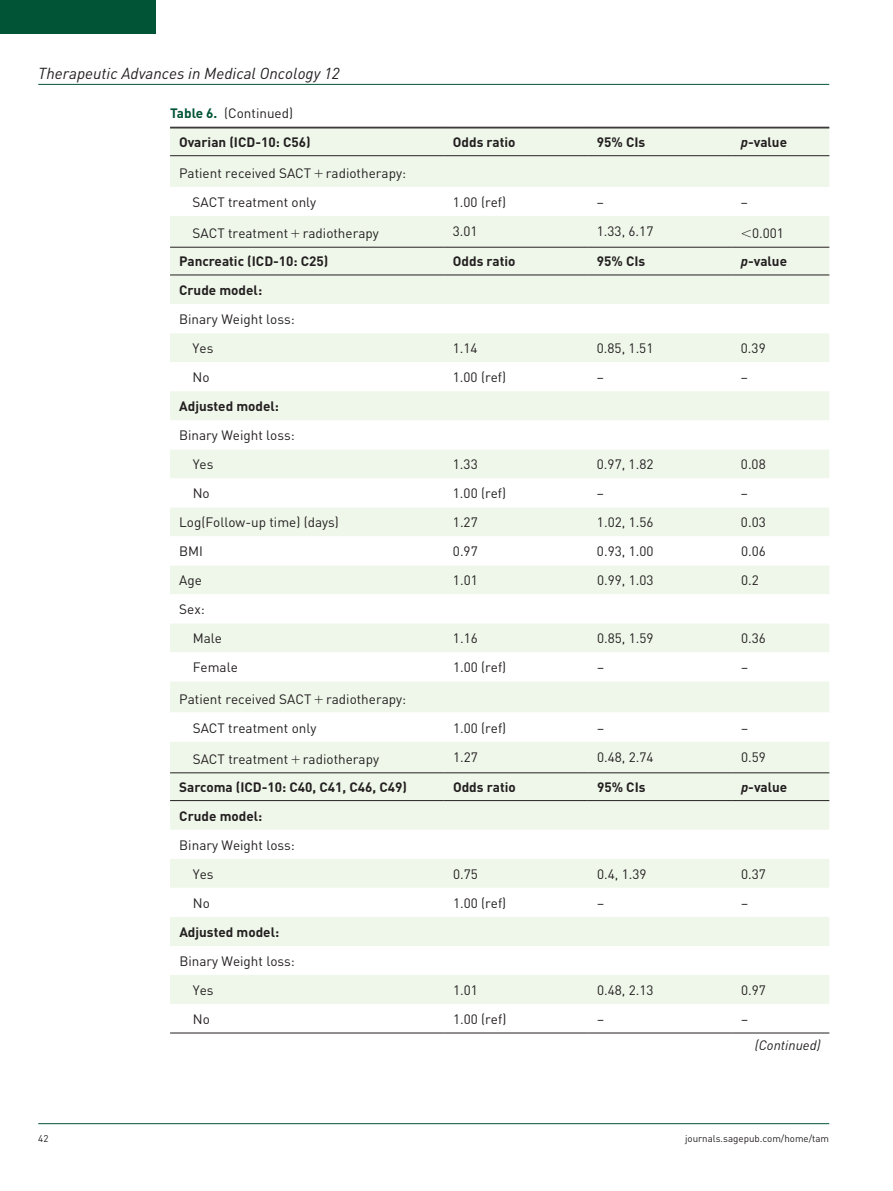
<style>
.page{position:relative;width:893px;height:1191px;background:#fff}
.page>*{position:absolute;margin:0;border:0;box-sizing:border-box;transform-origin:0 0}
.t1{font:italic 15.75px "DIN";color:#231f20}
.t2{font:13.5px/29px "DIN";color:#231f20}
.t3{font:700 13.5px "DIN";color:#231f20}
.t4{font:italic 13.5px "DIN";color:#231f20}
.t5{font:9.75px "DIN";color:#231f20}
.s1{font-weight:700;color:#015436}
.s2{font-style:italic}
</style>
<div class="page">
<hr style="left:38px;top:84px;width:791px;height:1px;background:#015436">
<hr style="left:38px;top:1123px;width:791px;height:1px;background:#015436">
<div style="left:0;top:0;width:155px;height:34px;background:#015436"></div>
<div style="left:170px;top:129px;width:659px;height:58px;background:#eff7ea"></div>
<svg style="left:170px;top:216px;width:659px;height:788px;fill:#eff7ea"></svg>
<hr style="left:170px;top:128px;width:274px;height:1px;background:#231f20">
<hr style="left:444px;top:128px;width:144px;height:1px;background:#231f20">
<hr style="left:588px;top:128px;width:144px;height:1px;background:#231f20">
<hr style="left:732px;top:128px;width:97px;height:1px;background:#231f20">
<hr style="left:170px;top:155px;width:274px;height:1px;background:#231f20">
<hr style="left:444px;top:155px;width:144px;height:1px;background:#231f20">
<hr style="left:588px;top:155px;width:144px;height:1px;background:#231f20">
<hr style="left:732px;top:155px;width:97px;height:1px;background:#231f20">
<hr style="left:170px;top:247px;width:274px;height:1px;background:#231f20">
<hr style="left:444px;top:247px;width:144px;height:1px;background:#231f20">
<hr style="left:588px;top:247px;width:144px;height:1px;background:#231f20">
<hr style="left:732px;top:247px;width:97px;height:1px;background:#231f20">
<hr style="left:170px;top:274px;width:274px;height:1px;background:#231f20">
<hr style="left:444px;top:274px;width:144px;height:1px;background:#231f20">
<hr style="left:588px;top:274px;width:144px;height:1px;background:#231f20">
<hr style="left:732px;top:274px;width:97px;height:1px;background:#231f20">
<hr style="left:170px;top:772px;width:274px;height:1px;background:#231f20">
<hr style="left:444px;top:772px;width:144px;height:1px;background:#231f20">
<hr style="left:588px;top:772px;width:144px;height:1px;background:#231f20">
<hr style="left:732px;top:772px;width:97px;height:1px;background:#231f20">
<hr style="left:170px;top:800px;width:274px;height:1px;background:#231f20">
<hr style="left:444px;top:800px;width:144px;height:1px;background:#231f20">
<hr style="left:588px;top:800px;width:144px;height:1px;background:#231f20">
<hr style="left:732px;top:800px;width:97px;height:1px;background:#231f20">
<hr style="left:170px;top:1032px;width:274px;height:1px;background:#231f20">
<hr style="left:444px;top:1032px;width:144px;height:1px;background:#231f20">
<hr style="left:588px;top:1032px;width:144px;height:1px;background:#231f20">
<hr style="left:732px;top:1032px;width:97px;height:1px;background:#231f20">
<hr style="left:170px;top:127px;width:659px;height:1px;background:#231f20">
<svg style="left:315px;top:170px;width:8px;height:8px"></svg>
<svg style="left:291px;top:230px;width:8px;height:8px"></svg>
<svg style="left:742px;top:230px;width:9px;height:8px"></svg>
<svg style="left:315px;top:695px;width:8px;height:8px"></svg>
<svg style="left:292px;top:755px;width:8px;height:8px"></svg>
<p class="t1" style="left:38px;top:63px;width:303px">Therapeutic Advances in Medical Oncology 12</p>
<p class="t2" style="left:170px;top:98px;width:125px"><span class="s1">Table 6.</span> (Continued)</p>
<p class="t3" style="left:179px;top:133px;width:133px">Ovarian (ICD-10: C56)</p>
<p class="t3" style="left:453px;top:133px;width:64px">Odds ratio</p>
<p class="t3" style="left:597px;top:133px;width:50px">95% CIs</p>
<p class="t3" style="left:741px;top:133px;width:48px"><span class="s2">p</span>-value</p>
<p class="t2" style="left:193px;top:158px;width:215px;text-indent:-14px">Patient received SACT radiotherapy:<br>SACT treatment only</p>
<p class="t2" style="left:453px;top:187px;width:55px">1.00 (ref)</p>
<p class="t2" style="left:597px;top:187px;width:9px">−</p>
<p class="t2" style="left:741px;top:187px;width:9px">−</p>
<p class="t2" style="left:193px;top:219px;width:188px">SACT treatment radiotherapy</p>
<p class="t2" style="left:453px;top:216px;width:26px">3.01</p>
<p class="t2" style="left:597px;top:216px;width:58px">1.33, 6.17</p>
<p class="t2" style="left:752px;top:219px;width:33px">0.001</p>
<p class="t3" style="left:179px;top:252px;width:151px">Pancreatic (ICD-10: C25)</p>
<p class="t3" style="left:453px;top:252px;width:64px">Odds ratio</p>
<p class="t3" style="left:597px;top:252px;width:50px">95% CIs</p>
<p class="t3" style="left:741px;top:252px;width:48px"><span class="s2">p</span>-value</p>
<p class="t3" style="left:179px;top:281px;width:85px">Crude model:</p>
<p class="t2" style="left:193px;top:304px;width:104px;text-indent:-14px">Binary Weight loss:<br>Yes</p>
<p class="t2" style="left:453px;top:333px;width:26px">1.14</p>
<p class="t2" style="left:597px;top:333px;width:58px">0.85, 1.51</p>
<p class="t2" style="left:741px;top:333px;width:26px">0.39</p>
<p class="t2" style="left:193px;top:362px;width:19px">No</p>
<p class="t2" style="left:453px;top:362px;width:55px">1.00 (ref)</p>
<p class="t2" style="left:597px;top:362px;width:9px">−</p>
<p class="t2" style="left:741px;top:362px;width:9px">−</p>
<p class="t3" style="left:179px;top:398px;width:101px">Adjusted model:</p>
<p class="t2" style="left:193px;top:421px;width:104px;text-indent:-14px">Binary Weight loss:<br>Yes</p>
<p class="t2" style="left:453px;top:450px;width:26px">1.33</p>
<p class="t2" style="left:597px;top:450px;width:58px">0.97, 1.82</p>
<p class="t2" style="left:741px;top:450px;width:26px">0.08</p>
<p class="t2" style="left:193px;top:479px;width:19px">No</p>
<p class="t2" style="left:453px;top:479px;width:55px">1.00 (ref)</p>
<p class="t2" style="left:597px;top:479px;width:9px">−</p>
<p class="t2" style="left:741px;top:479px;width:9px">−</p>
<p class="t2" style="left:179px;top:508px;width:161px">Log(Follow-up time) (days)</p>
<p class="t2" style="left:453px;top:508px;width:26px">1.27</p>
<p class="t2" style="left:597px;top:508px;width:58px">1.02, 1.56</p>
<p class="t2" style="left:741px;top:508px;width:26px">0.03</p>
<p class="t2" style="left:179px;top:537px;width:25px">BMI</p>
<p class="t2" style="left:453px;top:537px;width:26px">0.97</p>
<p class="t2" style="left:597px;top:537px;width:58px">0.93, 1.00</p>
<p class="t2" style="left:741px;top:537px;width:26px">0.06</p>
<p class="t2" style="left:179px;top:566px;width:24px">Age</p>
<p class="t2" style="left:453px;top:566px;width:26px">1.01</p>
<p class="t2" style="left:597px;top:566px;width:58px">0.99, 1.03</p>
<p class="t2" style="left:741px;top:566px;width:19px">0.2</p>
<p class="t2" style="left:193px;top:595px;width:31px;text-indent:-13px">Sex:<br>Male</p>
<p class="t2" style="left:453px;top:624px;width:26px">1.16</p>
<p class="t2" style="left:597px;top:624px;width:58px">0.85, 1.59</p>
<p class="t2" style="left:741px;top:624px;width:26px">0.36</p>
<p class="t2" style="left:193px;top:653px;width:47px">Female</p>
<p class="t2" style="left:453px;top:653px;width:55px">1.00 (ref)</p>
<p class="t2" style="left:597px;top:653px;width:9px">−</p>
<p class="t2" style="left:741px;top:653px;width:9px">−</p>
<p class="t2" style="left:193px;top:684px;width:215px;text-indent:-14px">Patient received SACT radiotherapy:<br>SACT treatment only</p>
<p class="t2" style="left:453px;top:713px;width:55px">1.00 (ref)</p>
<p class="t2" style="left:597px;top:713px;width:9px">−</p>
<p class="t2" style="left:741px;top:713px;width:9px">−</p>
<p class="t2" style="left:193px;top:744px;width:188px">SACT treatment radiotherapy</p>
<p class="t2" style="left:453px;top:742px;width:26px">1.27</p>
<p class="t2" style="left:597px;top:742px;width:58px">0.48, 2.74</p>
<p class="t2" style="left:741px;top:742px;width:26px">0.59</p>
<p class="t3" style="left:179px;top:778px;width:229px">Sarcoma (ICD-10: C40, C41, C46, C49)</p>
<p class="t3" style="left:453px;top:778px;width:64px">Odds ratio</p>
<p class="t3" style="left:597px;top:778px;width:50px">95% CIs</p>
<p class="t3" style="left:741px;top:778px;width:48px"><span class="s2">p</span>-value</p>
<p class="t3" style="left:179px;top:807px;width:85px">Crude model:</p>
<p class="t2" style="left:193px;top:830px;width:104px;text-indent:-14px">Binary Weight loss:<br>Yes</p>
<p class="t2" style="left:453px;top:859px;width:26px">0.75</p>
<p class="t2" style="left:597px;top:859px;width:51px">0.4, 1.39</p>
<p class="t2" style="left:741px;top:859px;width:26px">0.37</p>
<p class="t2" style="left:193px;top:888px;width:19px">No</p>
<p class="t2" style="left:453px;top:888px;width:55px">1.00 (ref)</p>
<p class="t2" style="left:597px;top:888px;width:9px">−</p>
<p class="t2" style="left:741px;top:888px;width:9px">−</p>
<p class="t3" style="left:179px;top:923px;width:101px">Adjusted model:</p>
<p class="t2" style="left:193px;top:946px;width:104px;text-indent:-14px">Binary Weight loss:<br>Yes</p>
<p class="t2" style="left:453px;top:975px;width:26px">1.01</p>
<p class="t2" style="left:597px;top:975px;width:58px">0.48, 2.13</p>
<p class="t2" style="left:741px;top:975px;width:26px">0.97</p>
<p class="t2" style="left:193px;top:1004px;width:19px">No</p>
<p class="t2" style="left:453px;top:1004px;width:55px">1.00 (ref)</p>
<p class="t2" style="left:597px;top:1004px;width:9px">−</p>
<p class="t2" style="left:741px;top:1004px;width:9px">−</p>
<p class="t4" style="left:755px;top:1036px;width:67px">(Continued)</p>
<p class="t5" style="left:38px;top:1132px;width:12px">42</p>
<p class="t5" style="left:685px;top:1132px;width:146px">journals.sagepub.com/home/tam</p>
</div>
